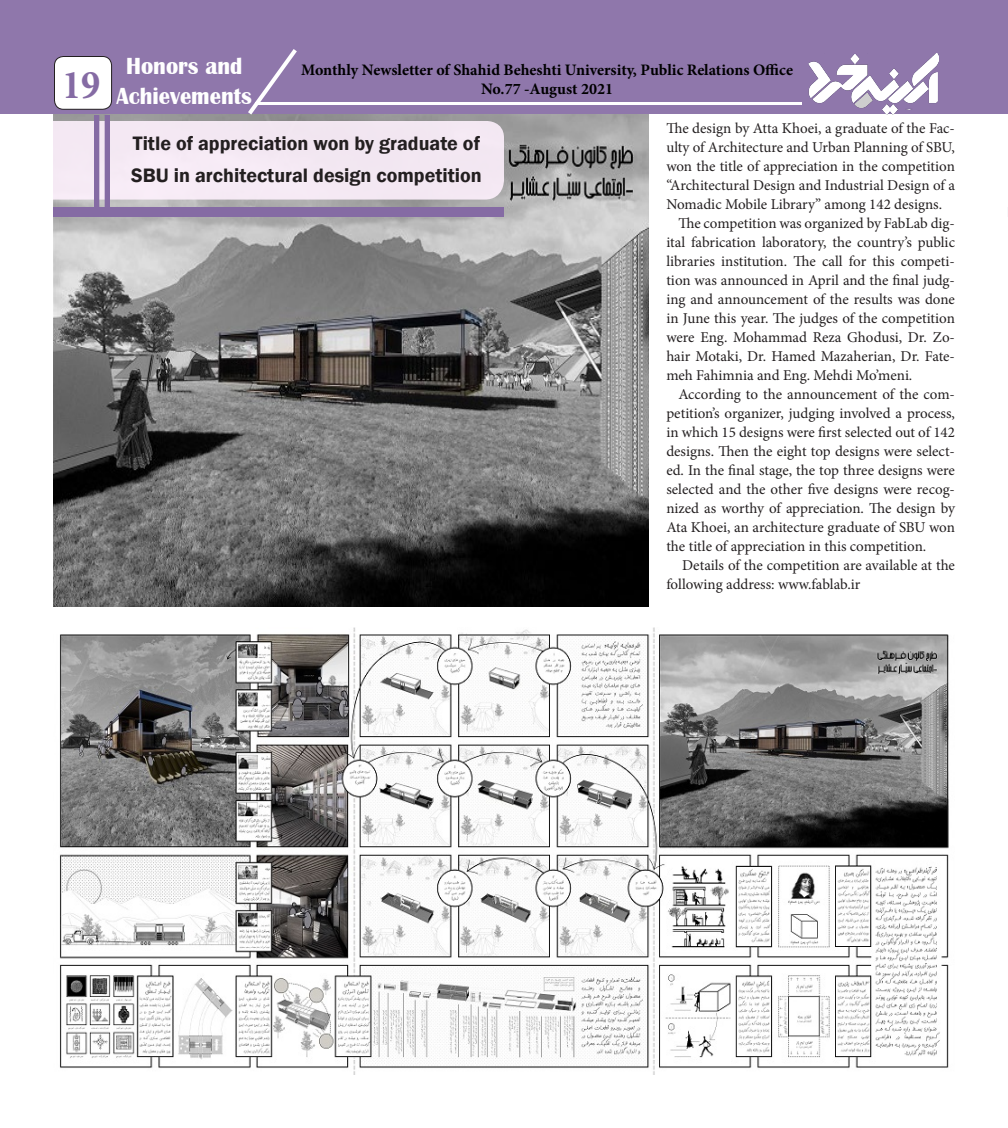
<style>
.page{position:relative;width:1008px;height:1128px;background:#fff}
.page>*{position:absolute;margin:0;border:0;box-sizing:border-box;transform-origin:0 0}
.t1{font:700 condensed 41px "Minion Pro";color:#856ba4}
.t2{font:700 24px "Britannic";color:#fff;scale:.94 1}
.t3{font:600 20px/32px "Franklin Gothic";color:#231f20}
.t4{font:700 16px/19.2px "Minion Pro";color:#000;text-align:center}
.t5{font:15px/19px "Minion Pro";color:#231f20}
</style>
<div class="page">
<img style="left:53px;top:114px;width:595px;height:493px">
<div style="left:0;top:0;width:1008px;height:114px;background:#8f77ab"></div>
<img style="left:808px;top:53px;width:131px;height:61px">
<hr style="left:255px;top:102px;width:547px;height:3px;background:#fff">
<svg style="left:53px;top:49px;width:451px;height:151px"></svg>
<div style="left:53px;top:207px;width:451px;height:10px;background:#856ba4"></div>
<div style="left:105px;top:115px;width:5px;height:94px;background:#856ba4"></div>
<div style="left:94px;top:115px;width:5px;height:94px;background:#856ba4"></div>
<img style="left:60px;top:628px;width:889px;height:447px">
<p class="t1" style="left:62px;top:56px;width:40px">19</p>
<p class="t2" style="left:126px;top:53px;width:125px">Honors and</p>
<p class="t4" style="left:301px;top:60px;width:493px">Monthly Newsletter of Shahid Beheshti University, Public Relations Office<br>No.77 -August 2021</p>
<p class="t2" style="left:117px;top:83px;width:145px">Achievements</p>
<p class="t5" style="left:666px;top:119px;width:290px">The design by Atta Khoei a, graduate of the Fac-</p>
<p class="t5" style="left:666px;top:157px;width:290px">won the title of appreciation in the competition<br>Architectural Design and Industrial Design of a</p>
<p class="t3" style="left:131px;top:128px;width:352px">Title of appreciation won by graduate of<br>SBU in architectural design competition</p>
<p class="t5" style="left:666px;top:138px;width:290px">ulty of Architecture and Urban Planning of SBU,</p>
<p class="t5" style="left:666px;top:176px;width:277px">“<br>Nomadic Mobile Library” among 142 designs.</p>
<p class="t5" style="left:666px;top:233px;width:290px">ital fabrication laboratory, the countrys’ public</p>
<p class="t5" style="left:678px;top:214px;width:278px">The competition was organized by FabLab dig-</p>
<p class="t5" style="left:666px;top:252px;width:290px">libraries institution. The call for this competi-</p>
<p class="t5" style="left:666px;top:271px;width:290px">tion was announced in April and the final judg-</p>
<p class="t5" style="left:666px;top:290px;width:290px">ing and announcement of the results was done</p>
<p class="t5" style="left:666px;top:309px;width:290px">in June this year. The judges of the competition</p>
<p class="t5" style="left:666px;top:328px;width:290px">were Eng. Mohammad Reza Ghodusi, Dr. Zo-</p>
<p class="t5" style="left:666px;top:347px;width:290px">hair Motaki, Dr. Hamed Mazaherian, Dr. Fate-</p>
<p class="t5" style="left:666px;top:366px;width:248px">meh Fahimnia and Eng. Mehdi Mo’meni.</p>
<p class="t5" style="left:678px;top:385px;width:278px">According to the announcement of the com-</p>
<p class="t5" style="left:666px;top:423px;width:290px">in which 15 designs were first selected out of 142</p>
<p class="t5" style="left:666px;top:461px;width:290px">ed In. the final stage, the top three designs were</p>
<p class="t5" style="left:666px;top:404px;width:290px">petitions’ organizer, judging involved a process,</p>
<p class="t5" style="left:666px;top:442px;width:290px">designs. Then the eight top designs were select-</p>
<p class="t5" style="left:666px;top:480px;width:290px">selected and the other five designs were recog-</p>
<p class="t5" style="left:666px;top:518px;width:290px">Ata Khoei, an architecture graduate of SBU won the title of appreciation in this competition.</p>
<p class="t5" style="left:666px;top:556px;width:290px;text-indent:16px">Details of the competition are available at the following address: www.fablab i r.</p>
<p class="t5" style="left:666px;top:499px;width:290px">nized as worthy of appreciation. The design by</p>
</div>
